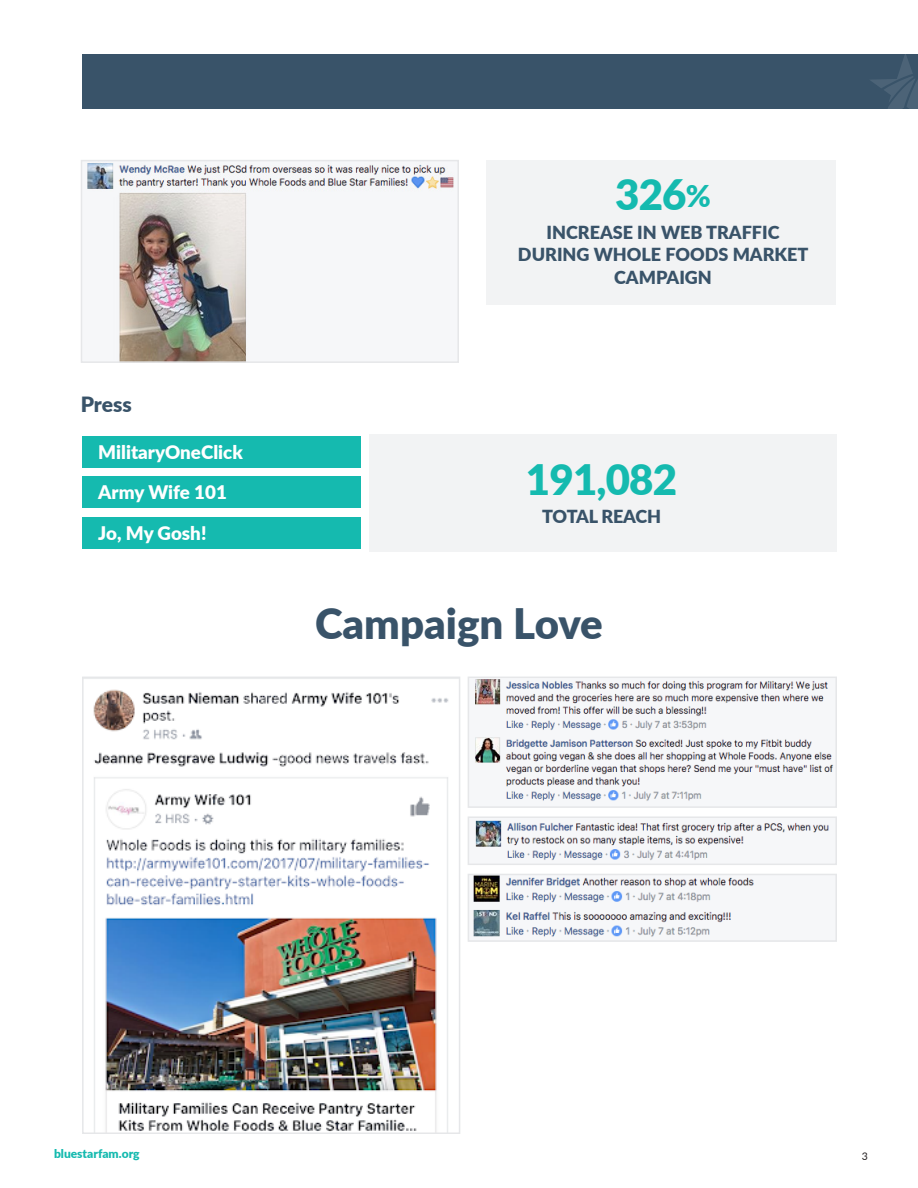
<style>
.page{position:relative;width:918px;height:1188px;background:#fff}
.page>*{position:absolute;margin:0;border:0;box-sizing:border-box;transform-origin:0 0}
.t1{font:900 42px "Lato";color:#395369}
.t2{font:900 42px "Lato";letter-spacing:-.02em;color:#15baaf}
.t3{font:900 21px "Lato";letter-spacing:-.005em;color:#395369}
.t4{font:900 18.75px "Lato";color:#fff}
.t5{font:900 18px/22.5px "Lato";color:#395369;text-align:center}
.t6{font:900 18px "Lato";letter-spacing:-.02em;color:#395369}
.t7{font:900 12px "Lato";color:#15baaf}
.t8{font:10.5px "Lato";color:#231f20}
.s1{font-size:30px}
</style>
<div class="page">
<div style="left:82px;top:54px;width:836px;height:54px;background:#395369"></div>
<svg style="left:870px;top:54px;width:48px;height:54px"></svg>
<div style="left:486px;top:160px;width:349px;height:145px;background:#f2f3f4"></div>
<img style="left:87px;top:163px;width:367px;height:197px">
<div style="left:81px;top:160px;width:378px;height:203px;border:2px solid #e6e7e9"></div>
<div style="left:369px;top:434px;width:468px;height:118px;background:#f2f3f4"></div>
<div style="left:82px;top:436px;width:278px;height:32px;background:#15baaf"></div>
<div style="left:82px;top:476px;width:278px;height:32px;background:#15baaf"></div>
<div style="left:82px;top:517px;width:278px;height:32px;background:#15baaf"></div>
<img style="left:93px;top:689px;width:356px;height:442px">
<div style="left:82px;top:677px;width:378px;height:457px;border:2px solid #e6e7e9"></div>
<img style="left:475px;top:680px;width:359px;height:122px">
<div style="left:468px;top:677px;width:369px;height:131px;border:2px solid #e6e7e9"></div>
<img style="left:475px;top:820px;width:354px;height:41px">
<div style="left:468px;top:816px;width:369px;height:49px;border:2px solid #e6e7e9"></div>
<img style="left:473px;top:877px;width:281px;height:61px">
<div style="left:468px;top:874px;width:369px;height:68px;border:2px solid #e6e7e9"></div>
<p class="t3" style="left:81px;top:389px;width:53px">Press</p>
<p class="t4" style="left:98px;top:438px;width:146px">MilitaryOneClick</p>
<p class="t4" style="left:98px;top:478px;width:130px">Army Wife 101</p>
<p class="t4" style="left:98px;top:519px;width:110px">Jo, My Gosh!</p>
<p class="t2" style="left:615px;top:164px;width:97px">326<span class="s1">%</span></p>
<p class="t5" style="left:547px;top:220px;width:235px">INCREASE IN WEB TRAFFIC</p>
<p class="t5" style="left:518px;top:243px;width:292px">DURING WHOLE FOODS MARKET<br>CAMPAIGN</p>
<p class="t2" style="left:526px;top:448px;width:153px">191,082</p>
<p class="t6" style="left:542px;top:503px;width:121px">TOTAL REACH</p>
<p class="t1" style="left:315px;top:592px;width:289px">Campaign Love</p>
<p class="t7" style="left:54px;top:1144px;width:87px">bluestarfam.org</p>
<p class="t8" style="left:862px;top:1149px;width:8px">3</p>
</div>
